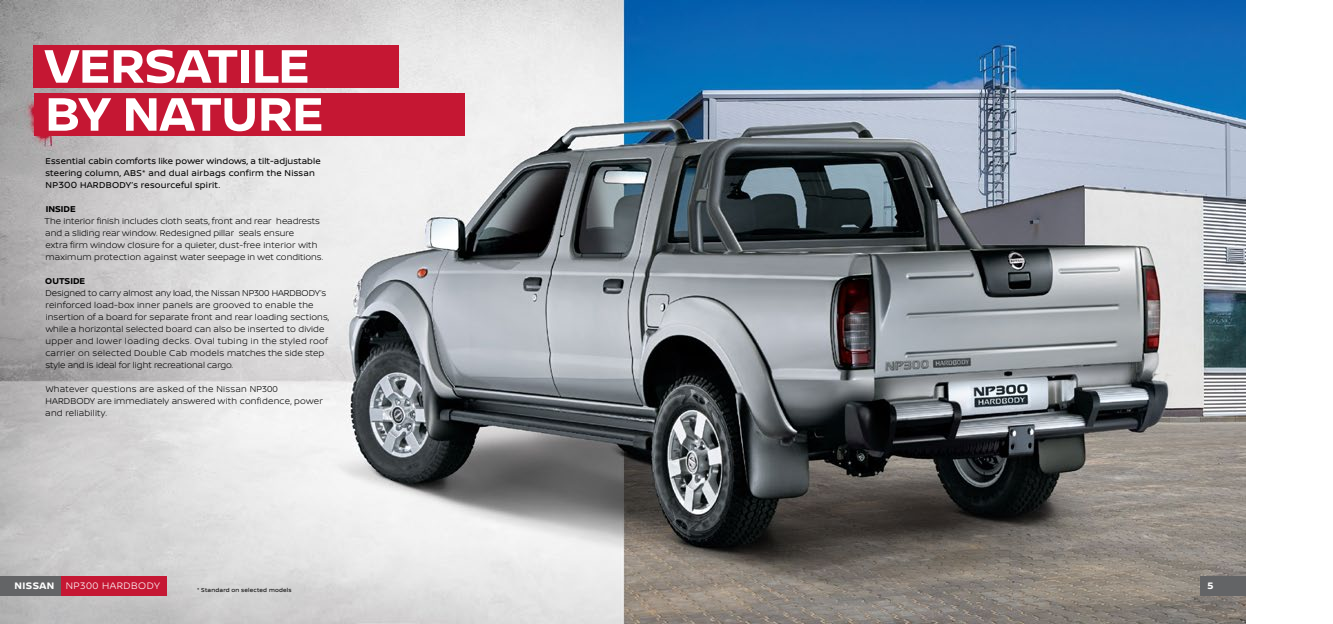
<style>
.page{position:relative;width:1333px;height:624px;background:#fff}
.page>*{position:absolute;margin:0;border:0;box-sizing:border-box;transform-origin:0 0}
.t1{font:700 50px/48px "Nissan Brand";letter-spacing:-.005em;color:#fff}
.t2{font:300 10px "Nissan Brand";letter-spacing:.05em;color:#fff}
.t3{font:700 10px "Nissan Brand";color:#fff}
.t4{font:300 9px/12px "Nissan Brand";letter-spacing:.01em;color:#000}
.t5{font:9px/12px "Nissan Brand";letter-spacing:.015em;color:#000}
.t6{font:700 9px "Nissan Brand";color:#000}
.t7{font:6px "Nissan Brand";letter-spacing:.03em;color:#000}
.s1{font-size:9.5px}
.s2{font-weight:700}
</style>
<div class="page">
<img style="left:0;top:0;width:1246px;height:624px">
<div style="left:34px;top:45px;width:365px;height:43px;background:#c51733"></div>
<div style="left:34px;top:94px;width:430px;height:42px;background:#c51733"></div>
<div style="left:1200px;top:576px;width:47px;height:19px;background:#636466"></div>
<div style="left:1246px;top:0;width:86px;height:624px;background:#fff"></div>
<div style="left:60px;top:576px;width:106px;height:19px;background:#c51733"></div>
<div style="left:0;top:576px;width:60px;height:19px;background:#636466"></div>
<h1 class="t1" style="left:45px;top:40px;width:280px">VERSATILE<br>BY NATURE</h1>
<p class="t5" style="left:46px;top:155px;width:276px">Essential cabin comforts like power windows, a tilt-adjustable steering column, ABS* and dual airbags confirm the Nissan<br>NP<span class="s1">300</span> HARDBODY’s resourceful spirit.</p>
<p class="t6" style="left:46px;top:203px;width:32px">INSIDE</p>
<p class="t4" style="left:45px;top:215px;width:280px">The interior finish includes cloth seats, front and rear headrests and a sliding rear window. Redesigned pillar seals ensure<br>extra firm window closure for a quieter, dust-free interior with maximum protection against water seepage in wet conditions.</p>
<p class="t6" style="left:45px;top:275px;width:41px">OUTSIDE</p>
<p class="t4" style="left:45px;top:287px;width:285px">Designed to carry almost any load, the Nissan NP300 HARDBODY’s reinforced load-box inner panels are grooved to enable the insertion of a board for separate front and rear loading sections, while a horizontal selected board can also be inserted to divide upper and lower loading decks. Oval tubing in the styled roof carrier on selected Double Cab models matches the side step style and is ideal for light recreational cargo.</p>
<p class="t4" style="left:45px;top:383px;width:279px">Whatever questions are asked of the Nissan NP300<br>HARDBODY are immediately answered with confidence, power and reliability.</p>
<p class="t2" style="left:14px;top:578px;width:147px"><span class="s2">NISSAN</span> NP300 HARDBODY</p>
<p class="t7" style="left:197px;top:585px;width:96px">* Standard on selected models</p>
<p class="t3" style="left:1207px;top:579px;width:8px">5</p>
</div>
